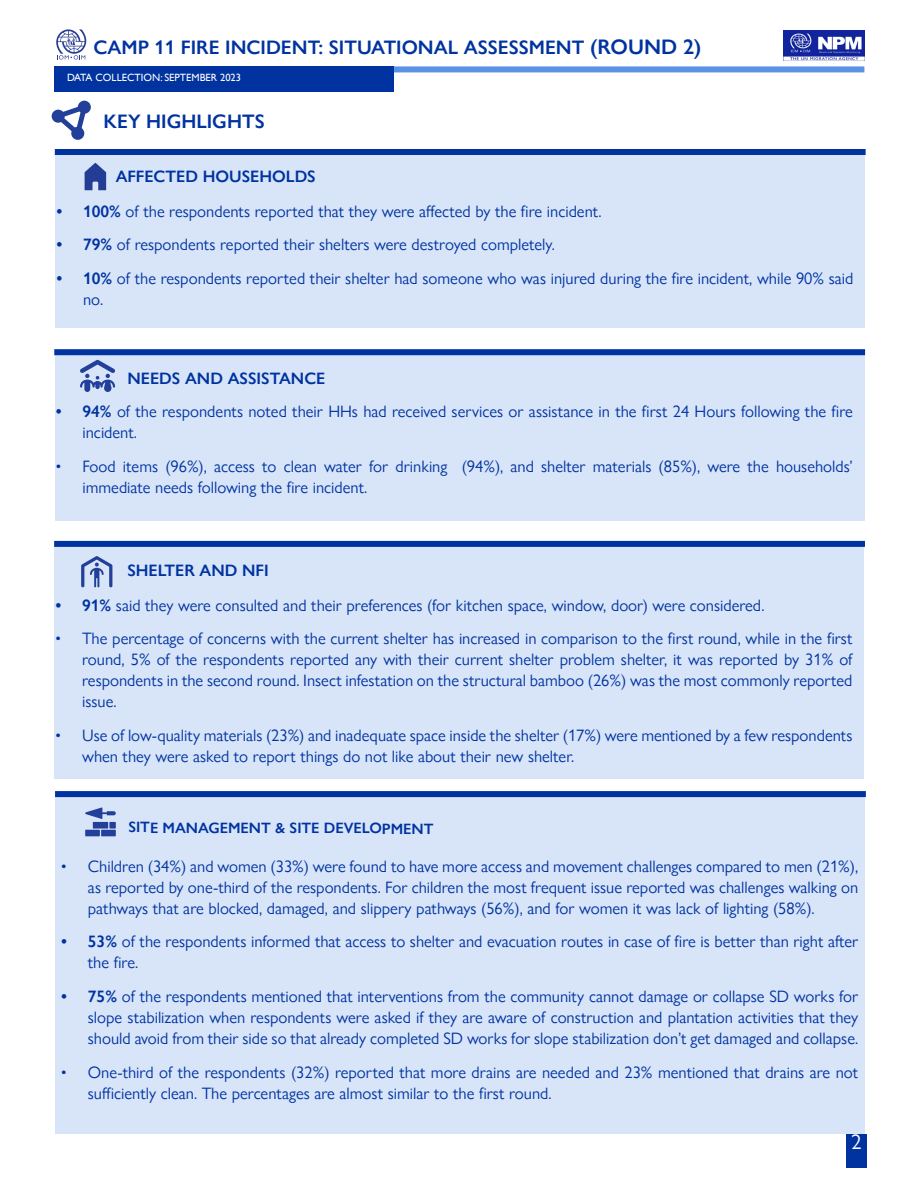
<style>
.page{position:relative;width:918px;height:1188px;background:#fff}
.page>*{position:absolute;margin:0;border:0;box-sizing:border-box;transform-origin:0 0}
.t1{font:21px "Gill Sans Nova";color:#fff}
.t2{font:600 19.5px "Gill Sans Nova";color:#0033a0}
.t3{font:16.5px/21px "Gill Sans Nova";color:#0033a0}
.t4{font:600 16.5px "Gill Sans Nova";color:#0033a0}
.t5{font:600 15px "Gill Sans Nova";letter-spacing:-.005em;color:#0033a0}
.t6{font:10.5px "Gill Sans";color:#fff}
.s1{font-size:21px}
.s2{font-weight:600}
</style>
<div class="page">
<div style="left:846px;top:1134px;width:21px;height:34px;background:#0033a0"></div>
<div style="left:55px;top:349px;width:810px;height:172px;background:#d8e5f9"></div>
<svg style="left:80px;top:360px;width:35px;height:32px"></svg>
<svg style="left:52px;top:101px;width:39px;height:39px"></svg>
<div style="left:54px;top:349px;width:811px;height:6px;background:#0033a0"></div>
<div style="left:55px;top:541px;width:809px;height:237px;background:#d8e5f9"></div>
<div style="left:54px;top:541px;width:811px;height:6px;background:#0033a0"></div>
<svg style="left:81px;top:556px;width:31px;height:31px"></svg>
<div style="left:55px;top:791px;width:810px;height:343px;background:#d8e5f9"></div>
<div style="left:55px;top:791px;width:811px;height:6px;background:#0033a0"></div>
<svg style="left:85px;top:807px;width:31px;height:12px"></svg>
<div style="left:101px;top:830px;width:15px;height:6px;background:#223f99"></div>
<div style="left:93px;top:822px;width:15px;height:7px;background:#223f99"></div>
<div style="left:85px;top:830px;width:15px;height:6px;background:#223f99"></div>
<div style="left:109px;top:822px;width:7px;height:7px;background:#223f99"></div>
<div style="left:394px;top:66px;width:470px;height:6px;background:#5b92e5"></div>
<img style="left:784px;top:30px;width:81px;height:31px">
<svg style="left:56px;top:29px;width:30px;height:30px"></svg>
<div style="left:54px;top:66px;width:340px;height:26px;background:#0033a0"></div>
<div style="left:55px;top:149px;width:810px;height:179px;background:#d8e5f9"></div>
<div style="left:55px;top:149px;width:811px;height:6px;background:#0033a0"></div>
<svg style="left:85px;top:163px;width:21px;height:27px"></svg>
<p class="t2" style="left:93px;top:36px;width:610px">CAMP 11 FIRE INCIDENT: SITUATIONAL ASSESSMENT <span class="s1">(ROUND 2)</span></p>
<p class="t6" style="left:67px;top:71px;width:176px">DATA COLLECTION: SEPTEMBER 2023</p>
<p class="t2" style="left:104px;top:110px;width:163px">KEY HIGHLIGHTS</p>
<p class="t4" style="left:116px;top:166px;width:202px">AFFECTED HOUSEHOLDS</p>
<p class="t3" style="left:56px;top:200px;width:547px"><span class="s2">• 100%</span> of the respondents reported that they were affected by the fire incident.</p>
<p class="t3" style="left:56px;top:234px;width:500px"><span class="s2">• 79%</span> of respondents reported their shelters were destroyed completely.</p>
<p class="t3" style="left:83px;top:268px;width:772px;text-indent:-27px"><span class="s2">• 10%</span> of the respondents reported their shelter had someone who was injured during the fire incident, while 90% said no.</p>
<p class="t4" style="left:127px;top:368px;width:199px">NEEDS AND ASSISTANCE</p>
<p class="t3" style="left:83px;top:401px;width:772px;text-indent:-27px"><span class="s2">• 94%</span> of the respondents noted their HHs had received services or assistance in the first 24 Hours following the fire incident.</p>
<p class="t3" style="left:83px;top:455px;width:772px;text-indent:-27px">• Food items (96%), access to clean water for drinking (94%), and shelter materials (85%), were the households’ immediate needs following the fire incident.</p>
<p class="t4" style="left:127px;top:561px;width:143px">SHELTER AND NFI</p>
<p class="t3" style="left:55px;top:594px;width:711px"><span class="s2">• 91%</span> said they were consulted and their preferences (for kitchen space, window, door) were considered.</p>
<p class="t3" style="left:82px;top:628px;width:772px;text-align:justify;text-indent:-27px">• The percentage of concerns with the current shelter has increased in comparison to the first round, while in the first round, 5% of the respondents reported any with their current shelter problem shelter, it was reported by 31% of respondents in the second round. Insect infestation on the structural bamboo (26%) was the most commonly reported issue.</p>
<p class="t3" style="left:82px;top:725px;width:772px;text-indent:-27px">• Use of low-quality materials (23%) and inadequate space inside the shelter (17%) were mentioned by a few respondents when they were asked to report things do not like about their new shelter.</p>
<p class="t5" style="left:128px;top:819px;width:307px">SITE MANAGEMENT &amp; SITE DEVELOPMENT</p>
<p class="t3" style="left:88px;top:855px;width:772px;text-align:justify;text-indent:-27px">• Children (34%) and women (33%) were found to have more access and movement challenges compared to men (21%), as reported by one-third of the respondents. For children the most frequent issue reported was challenges walking on pathways that are blocked, damaged, and slippery pathways (56%), and for women it was lack of lighting (58%).</p>
<p class="t3" style="left:88px;top:931px;width:772px;text-indent:-27px"><span class="s2">• 53%</span> of the respondents informed that access to shelter and evacuation routes in case of fire is better than right after the fire.</p>
<p class="t3" style="left:88px;top:986px;width:772px;text-align:justify;text-indent:-27px"><span class="s2">• 75%</span> of the respondents mentioned that interventions from the community cannot damage or collapse SD works for slope stabilization when respondents were asked if they are aware of construction and plantation activities that they should avoid from their side so that already completed SD works for slope stabilization don’t get damaged and collapse.</p>
<p class="t3" style="left:88px;top:1062px;width:772px;text-indent:-27px">• One-third of the respondents (32%) reported that more drains are needed and 23% mentioned that drains are not sufficiently clean. The percentages are almost similar to the first round.</p>
<p class="t1" style="left:851px;top:1129px;width:12px">2</p>
</div>
